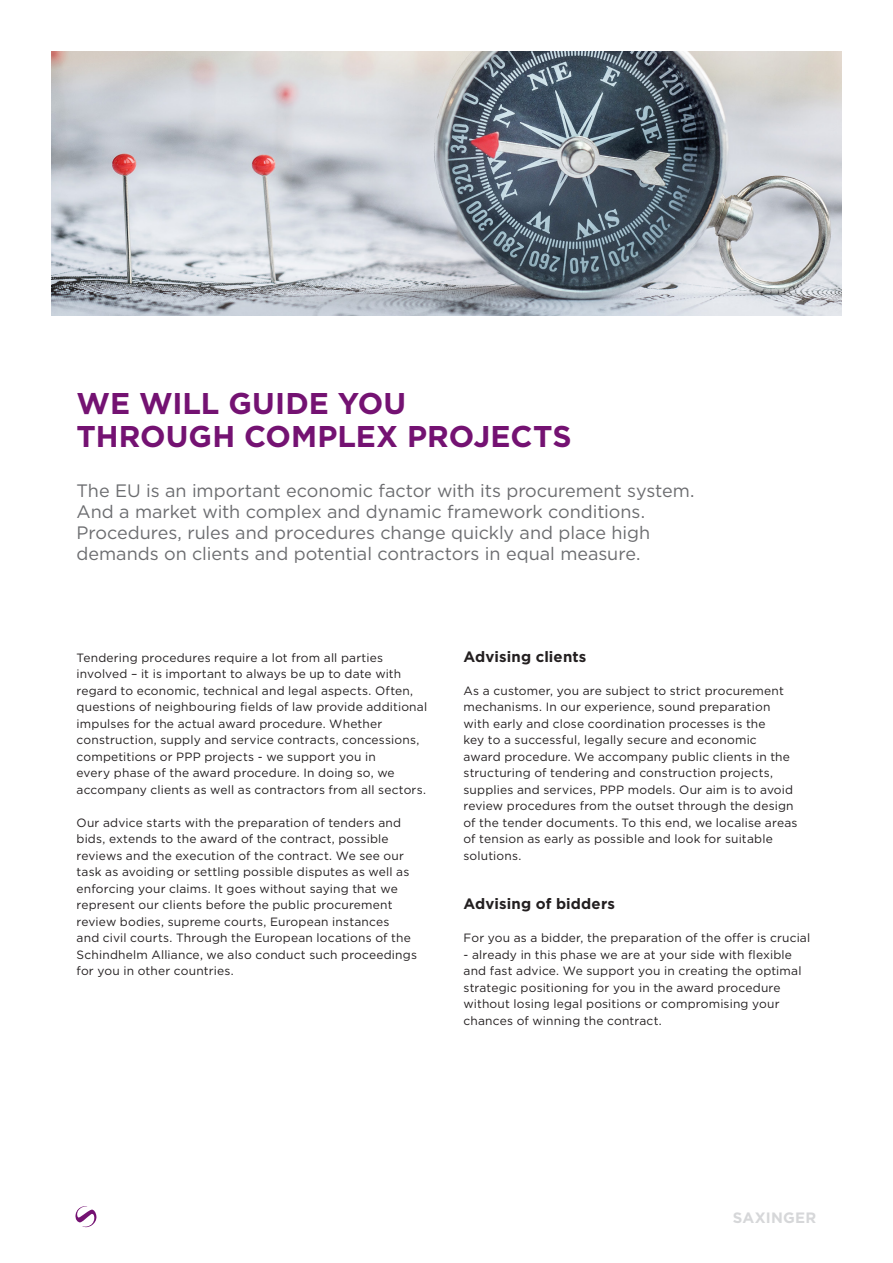
<style>
.page{position:relative;width:893px;height:1263px;background:#fff}
.page>*{position:absolute;margin:0;border:0;box-sizing:border-box;transform-origin:0 0}
.t1{font:700 30px/33px "Gotham";color:#741272}
.Überschrift{font:18px/21px "Gotham";color:#6c6d70}
.Subtitel{font:700 15px "Gotham";letter-spacing:.01em;color:#231f20}
.t2{font:700 15px "Gotham";letter-spacing:.015em;color:#d6d7d9}
.pre-Text{font:12px/16.5px "Gotham";letter-spacing:.015em;color:#231f20}
</style>
<div class="page">
<svg style="left:75px;top:1206px;width:22px;height:21px"></svg>
<img style="left:51px;top:51px;width:791px;height:264px">
<h2 class="t1" style="left:77px;top:387px;width:497px">WE WILL GUIDE YOU<br>THROUGH COMPLEX PROJECTS</h2>
<p class="Überschrift" style="left:77px;top:479px;width:619px">The EU is an important economic factor with its procurement system.<br>And a market with complex and dynamic framework conditions.<br>Procedures, rules and procedures change quickly and place high demands on clients and potential contractors in equal measure.</p>
<p class="pre-Text" style="left:77px;top:649px;width:352px">Tendering procedures require a lot from all parties involved – it is important to always be up to date with regard to economic, technical and legal aspects. Often, questions of neighbouring fields of law provide additional impulses for the actual award procedure. Whether construction, supply and service contracts, concessions, competitions or PPP projects - we support you in<br>every phase of the award procedure. In doing so, we accompany clients as well as contractors from all sectors.</p>
<p class="pre-Text" style="left:77px;top:814px;width:342px">Our advice starts with the preparation of tenders and bids, extends to the award of the contract, possible reviews and the execution of the contract. We see our task as avoiding or settling possible disputes as well as enforcing your claims. It goes without saying that we represent our clients before the public procurement review bodies, supreme courts, European instances<br>and civil courts. Through the European locations of the Schindhelm Alliance, we also conduct such proceedings for you in other countries.</p>
<p class="Subtitel" style="left:463px;top:646px;width:124px">Advising clients</p>
<p class="pre-Text" style="left:463px;top:682px;width:335px">As a customer, you are subject to strict procurement mechanisms. In our experience, sound preparation with early and close coordination processes is the<br>key to a successful, legally secure and economic<br>award procedure. We accompany public clients in the structuring of tendering and construction projects, supplies and services, PPP models. Our aim is to avoid review procedures from the outset through the design of the tender documents. To this end, we localise areas of tension as early as possible and look for suitable solutions.</p>
<p class="Subtitel" style="left:463px;top:894px;width:153px">Advising of bidders</p>
<p class="pre-Text" style="left:463px;top:929px;width:348px">For you as a bidder, the preparation of the offer is crucial</p>
<p class="pre-Text" style="left:463px;top:946px;width:339px">- already in this phase we are at your side with flexible and fast advice. We support you in creating the optimal strategic positioning for you in the award procedure without losing legal positions or compromising your chances of winning the contract.</p>
<p class="t2" style="left:733px;top:1207px;width:85px">SAXINGER</p>
</div>
